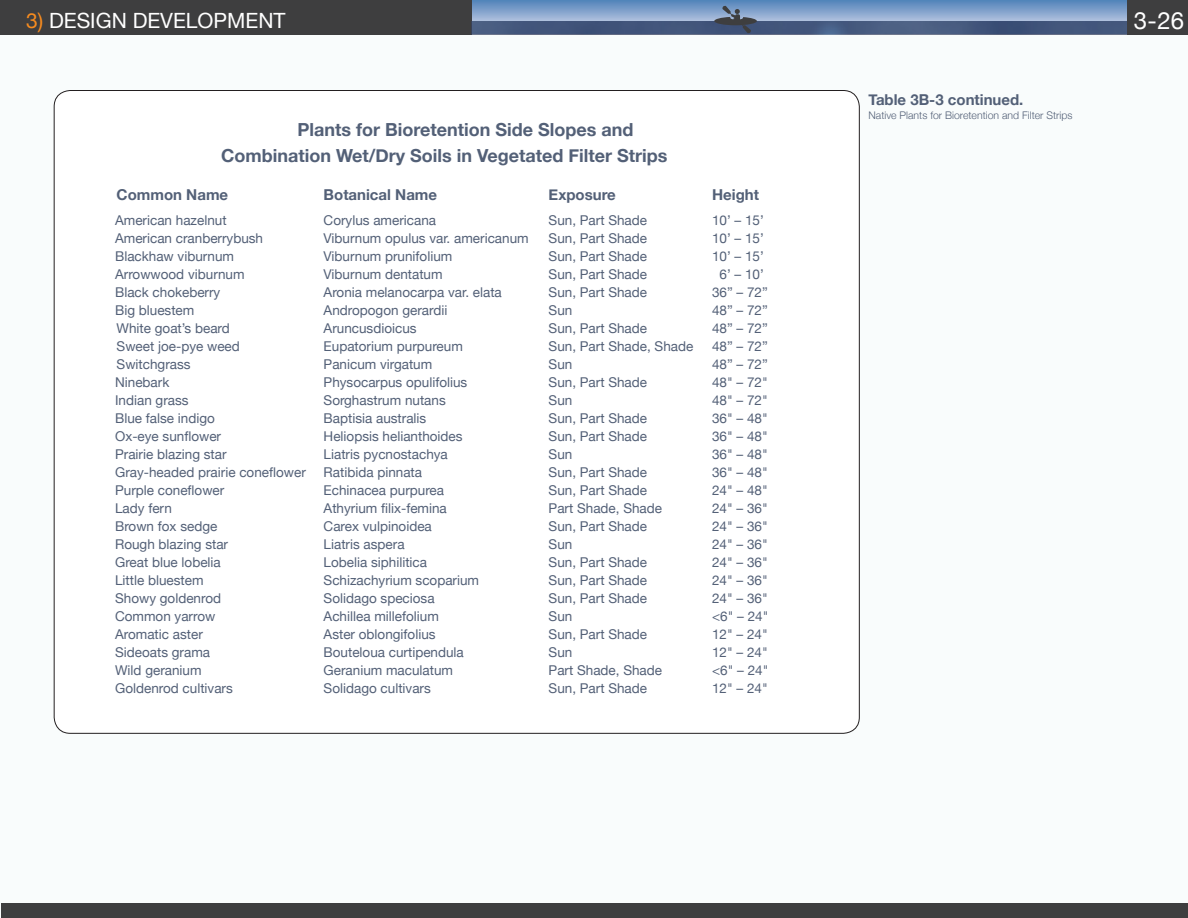
<style>
.page{position:relative;width:1188px;height:918px;background:#f9fcfc}
.page>*{position:absolute;margin:0;border:0;box-sizing:border-box;transform-origin:0 0}
.t1{font:24px "Helvetica Neue";color:#fff}
.t2{font:21px "Helvetica Neue";color:#fff}
.TOC-secondary{font:700 18px/25.5px "Helvetica Neue";color:#536077}
.TOC-secondary-2{font:700 15px "Helvetica Neue";color:#536077}
.figure_captions{font:700 15px "Helvetica Neue";color:#536077}
.TOC-secondary-3{font:13.5px "Helvetica Neue";color:#536077}
.figure_captions-2{font:300 10.5px "Helvetica Neue";color:#536077}
.s1{color:#f68b1f}
</style>
<div class="page">
<svg style="left:472px;top:21px;width:655px;height:1px"></svg>
<div style="left:1px;top:903px;width:1187px;height:15px;background:#3e3e3f"></div>
<svg style="left:472px;top:0;width:655px;height:21px;background:#7fa0ca"></svg>
<div style="left:0;top:0;width:472px;height:34px;background:#3e3e3f"></div>
<img style="left:472px;top:22px;width:655px;height:12px">
<div style="left:1127px;top:0;width:61px;height:34px;background:#3e3e3f"></div>
<div style="left:54px;top:91px;width:805px;height:642px;background:#fff;border-radius:16px"></div>
<svg style="left:714px;top:5px;width:43px;height:29px"></svg>
<h2 class="t2" style="left:26px;top:8px;width:261px"><span class="s1">3)</span> DESIGN DEVELOPMENT</h2>
<h1 class="t1" style="left:1134px;top:6px;width:52px">3-26</h1>
<p class="TOC-secondary" style="left:221px;top:116px;width:448px;text-indent:76px">Plants for Bioretention Side Slopes and<br>Combination Wet/Dry Soils in Vegetated Filter Strips</p>
<p class="TOC-secondary-2" style="left:117px;top:185px;width:113px">Common Name</p>
<p class="TOC-secondary-2" style="left:324px;top:185px;width:115px">Botanical Name</p>
<p class="TOC-secondary-2" style="left:549px;top:185px;width:69px">Exposure</p>
<p class="TOC-secondary-2" style="left:712px;top:185px;width:48px">Height</p>
<p class="TOC-secondary-3" style="left:115px;top:212px;width:113px">American hazelnut</p>
<p class="TOC-secondary-3" style="left:324px;top:212px;width:114px">Corylus americana</p>
<p class="TOC-secondary-3" style="left:549px;top:212px;width:100px">Sun, Part Shade</p>
<p class="TOC-secondary-3" style="left:712px;top:212px;width:53px">10’ – 15’</p>
<p class="TOC-secondary-3" style="left:115px;top:230px;width:150px">American cranberrybush</p>
<p class="TOC-secondary-3" style="left:324px;top:230px;width:207px">Viburnum opulus var. americanum</p>
<p class="TOC-secondary-3" style="left:549px;top:230px;width:100px">Sun, Part Shade</p>
<p class="TOC-secondary-3" style="left:712px;top:230px;width:53px">10’ – 15’</p>
<p class="TOC-secondary-3" style="left:115px;top:248px;width:121px">Blackhaw viburnum</p>
<p class="TOC-secondary-3" style="left:324px;top:248px;width:130px">Viburnum prunifolium</p>
<p class="TOC-secondary-3" style="left:549px;top:248px;width:100px">Sun, Part Shade</p>
<p class="TOC-secondary-3" style="left:712px;top:248px;width:53px">10’ – 15’</p>
<p class="TOC-secondary-3" style="left:115px;top:266px;width:131px">Arrowwood viburnum</p>
<p class="TOC-secondary-3" style="left:324px;top:266px;width:121px">Viburnum dentatum</p>
<p class="TOC-secondary-3" style="left:549px;top:266px;width:100px">Sun, Part Shade</p>
<p class="TOC-secondary-3" style="left:720px;top:266px;width:46px">6’ – 10’</p>
<p class="TOC-secondary-3" style="left:115px;top:284px;width:107px">Black chokeberry</p>
<p class="TOC-secondary-3" style="left:324px;top:284px;width:180px">Aronia melanocarpa var. elata</p>
<p class="TOC-secondary-3" style="left:549px;top:284px;width:100px">Sun, Part Shade</p>
<p class="TOC-secondary-3" style="left:712px;top:284px;width:57px">36” – 72”</p>
<p class="TOC-secondary-3" style="left:115px;top:302px;width:81px">Big bluestem</p>
<p class="TOC-secondary-3" style="left:324px;top:302px;width:125px">Andropogon gerardii</p>
<p class="TOC-secondary-3" style="left:549px;top:302px;width:25px">Sun</p>
<p class="TOC-secondary-3" style="left:712px;top:302px;width:57px">48” – 72”</p>
<p class="TOC-secondary-3" style="left:117px;top:320px;width:115px">White goat’s beard</p>
<p class="TOC-secondary-3" style="left:324px;top:320px;width:95px">Aruncusdioicus</p>
<p class="TOC-secondary-3" style="left:549px;top:320px;width:100px">Sun, Part Shade</p>
<p class="TOC-secondary-3" style="left:712px;top:320px;width:57px">48” – 72”</p>
<p class="TOC-secondary-3" style="left:117px;top:338px;width:125px">Sweet joe-pye weed</p>
<p class="TOC-secondary-3" style="left:324px;top:338px;width:141px">Eupatorium purpureum</p>
<p class="TOC-secondary-3" style="left:549px;top:338px;width:146px">Sun, Part Shade, Shade</p>
<p class="TOC-secondary-3" style="left:712px;top:338px;width:57px">48” – 72”</p>
<p class="TOC-secondary-3" style="left:117px;top:356px;width:75px">Switchgrass</p>
<p class="TOC-secondary-3" style="left:324px;top:356px;width:110px">Panicum virgatum</p>
<p class="TOC-secondary-3" style="left:549px;top:356px;width:25px">Sun</p>
<p class="TOC-secondary-3" style="left:712px;top:356px;width:57px">48” – 72”</p>
<p class="TOC-secondary-3" style="left:115px;top:374px;width:56px">Ninebark</p>
<p class="TOC-secondary-3" style="left:324px;top:374px;width:145px">Physocarpus opulifolius</p>
<p class="TOC-secondary-3" style="left:549px;top:374px;width:100px">Sun, Part Shade</p>
<p class="TOC-secondary-3" style="left:712px;top:374px;width:57px">48" – 72"</p>
<p class="TOC-secondary-3" style="left:115px;top:392px;width:75px">Indian grass</p>
<p class="TOC-secondary-3" style="left:324px;top:392px;width:124px">Sorghastrum nutans</p>
<p class="TOC-secondary-3" style="left:549px;top:392px;width:25px">Sun</p>
<p class="TOC-secondary-3" style="left:712px;top:392px;width:57px">48" – 72"</p>
<p class="TOC-secondary-3" style="left:115px;top:410px;width:101px">Blue false indigo</p>
<p class="TOC-secondary-3" style="left:324px;top:410px;width:104px">Baptisia australis</p>
<p class="TOC-secondary-3" style="left:549px;top:410px;width:100px">Sun, Part Shade</p>
<p class="TOC-secondary-3" style="left:712px;top:410px;width:57px">36" – 48"</p>
<p class="TOC-secondary-3" style="left:115px;top:428px;width:107px">Ox-eye sunflower</p>
<p class="TOC-secondary-3" style="left:324px;top:428px;width:141px">Heliopsis helianthoides</p>
<p class="TOC-secondary-3" style="left:549px;top:428px;width:100px">Sun, Part Shade</p>
<p class="TOC-secondary-3" style="left:712px;top:428px;width:57px">36" – 48"</p>
<p class="TOC-secondary-3" style="left:115px;top:446px;width:113px">Prairie blazing star</p>
<p class="TOC-secondary-3" style="left:324px;top:446px;width:126px">Liatris pycnostachya</p>
<p class="TOC-secondary-3" style="left:549px;top:446px;width:25px">Sun</p>
<p class="TOC-secondary-3" style="left:712px;top:446px;width:57px">36" – 48"</p>
<p class="TOC-secondary-3" style="left:115px;top:464px;width:192px">Gray-headed prairie coneflower</p>
<p class="TOC-secondary-3" style="left:324px;top:464px;width:100px">Ratibida pinnata</p>
<p class="TOC-secondary-3" style="left:549px;top:464px;width:100px">Sun, Part Shade</p>
<p class="TOC-secondary-3" style="left:712px;top:464px;width:57px">36" – 48"</p>
<p class="TOC-secondary-3" style="left:115px;top:482px;width:111px">Purple coneflower</p>
<p class="TOC-secondary-3" style="left:324px;top:482px;width:122px">Echinacea purpurea</p>
<p class="TOC-secondary-3" style="left:549px;top:482px;width:100px">Sun, Part Shade</p>
<p class="TOC-secondary-3" style="left:712px;top:482px;width:57px">24" – 48"</p>
<p class="TOC-secondary-3" style="left:115px;top:500px;width:58px">Lady fern</p>
<p class="TOC-secondary-3" style="left:324px;top:500px;width:125px">Athyrium filix-femina</p>
<p class="TOC-secondary-3" style="left:549px;top:500px;width:115px">Part Shade, Shade</p>
<p class="TOC-secondary-3" style="left:712px;top:500px;width:57px">24" – 36"</p>
<p class="TOC-secondary-3" style="left:115px;top:518px;width:104px">Brown fox sedge</p>
<p class="TOC-secondary-3" style="left:324px;top:518px;width:110px">Carex vulpinoidea</p>
<p class="TOC-secondary-3" style="left:549px;top:518px;width:100px">Sun, Part Shade</p>
<p class="TOC-secondary-3" style="left:712px;top:518px;width:57px">24" – 36"</p>
<p class="TOC-secondary-3" style="left:115px;top:536px;width:114px">Rough blazing star</p>
<p class="TOC-secondary-3" style="left:324px;top:536px;width:82px">Liatris aspera</p>
<p class="TOC-secondary-3" style="left:549px;top:536px;width:25px">Sun</p>
<p class="TOC-secondary-3" style="left:712px;top:536px;width:57px">24" – 36"</p>
<p class="TOC-secondary-3" style="left:115px;top:554px;width:107px">Great blue lobelia</p>
<p class="TOC-secondary-3" style="left:324px;top:554px;width:105px">Lobelia siphilitica</p>
<p class="TOC-secondary-3" style="left:549px;top:554px;width:100px">Sun, Part Shade</p>
<p class="TOC-secondary-3" style="left:712px;top:554px;width:57px">24" – 36"</p>
<p class="TOC-secondary-3" style="left:115px;top:572px;width:90px">Little bluestem</p>
<p class="TOC-secondary-3" style="left:324px;top:572px;width:157px">Schizachyrium scoparium</p>
<p class="TOC-secondary-3" style="left:549px;top:572px;width:100px">Sun, Part Shade</p>
<p class="TOC-secondary-3" style="left:712px;top:572px;width:57px">24" – 36"</p>
<p class="TOC-secondary-3" style="left:115px;top:590px;width:108px">Showy goldenrod</p>
<p class="TOC-secondary-3" style="left:324px;top:590px;width:112px">Solidago speciosa</p>
<p class="TOC-secondary-3" style="left:549px;top:590px;width:100px">Sun, Part Shade</p>
<p class="TOC-secondary-3" style="left:712px;top:590px;width:57px">24" – 36"</p>
<p class="TOC-secondary-3" style="left:115px;top:608px;width:102px">Common yarrow</p>
<p class="TOC-secondary-3" style="left:324px;top:608px;width:117px">Achillea millefolium</p>
<p class="TOC-secondary-3" style="left:549px;top:608px;width:25px">Sun</p>
<p class="TOC-secondary-3" style="left:712px;top:608px;width:58px">&lt;6" – 24"</p>
<p class="TOC-secondary-3" style="left:115px;top:626px;width:89px">Aromatic aster</p>
<p class="TOC-secondary-3" style="left:324px;top:626px;width:113px">Aster oblongifolius</p>
<p class="TOC-secondary-3" style="left:549px;top:626px;width:100px">Sun, Part Shade</p>
<p class="TOC-secondary-3" style="left:712px;top:626px;width:57px">12" – 24"</p>
<p class="TOC-secondary-3" style="left:115px;top:644px;width:97px">Sideoats grama</p>
<p class="TOC-secondary-3" style="left:324px;top:644px;width:142px">Bouteloua curtipendula</p>
<p class="TOC-secondary-3" style="left:549px;top:644px;width:25px">Sun</p>
<p class="TOC-secondary-3" style="left:712px;top:644px;width:57px">12" – 24"</p>
<p class="TOC-secondary-3" style="left:115px;top:662px;width:88px">Wild geranium</p>
<p class="TOC-secondary-3" style="left:324px;top:662px;width:131px">Geranium maculatum</p>
<p class="TOC-secondary-3" style="left:549px;top:662px;width:115px">Part Shade, Shade</p>
<p class="TOC-secondary-3" style="left:712px;top:662px;width:58px">&lt;6" – 24"</p>
<p class="TOC-secondary-3" style="left:115px;top:680px;width:119px">Goldenrod cultivars</p>
<p class="TOC-secondary-3" style="left:324px;top:680px;width:109px">Solidago cultivars</p>
<p class="TOC-secondary-3" style="left:549px;top:680px;width:100px">Sun, Part Shade</p>
<p class="TOC-secondary-3" style="left:712px;top:680px;width:57px">12" – 24"</p>
<p class="figure_captions" style="left:868px;top:91px;width:156px">Table 3B-3 continued.</p>
<p class="figure_captions-2" style="left:868px;top:109px;width:206px">Native Plants for Bioretention and Filter Strips</p>
</div>
